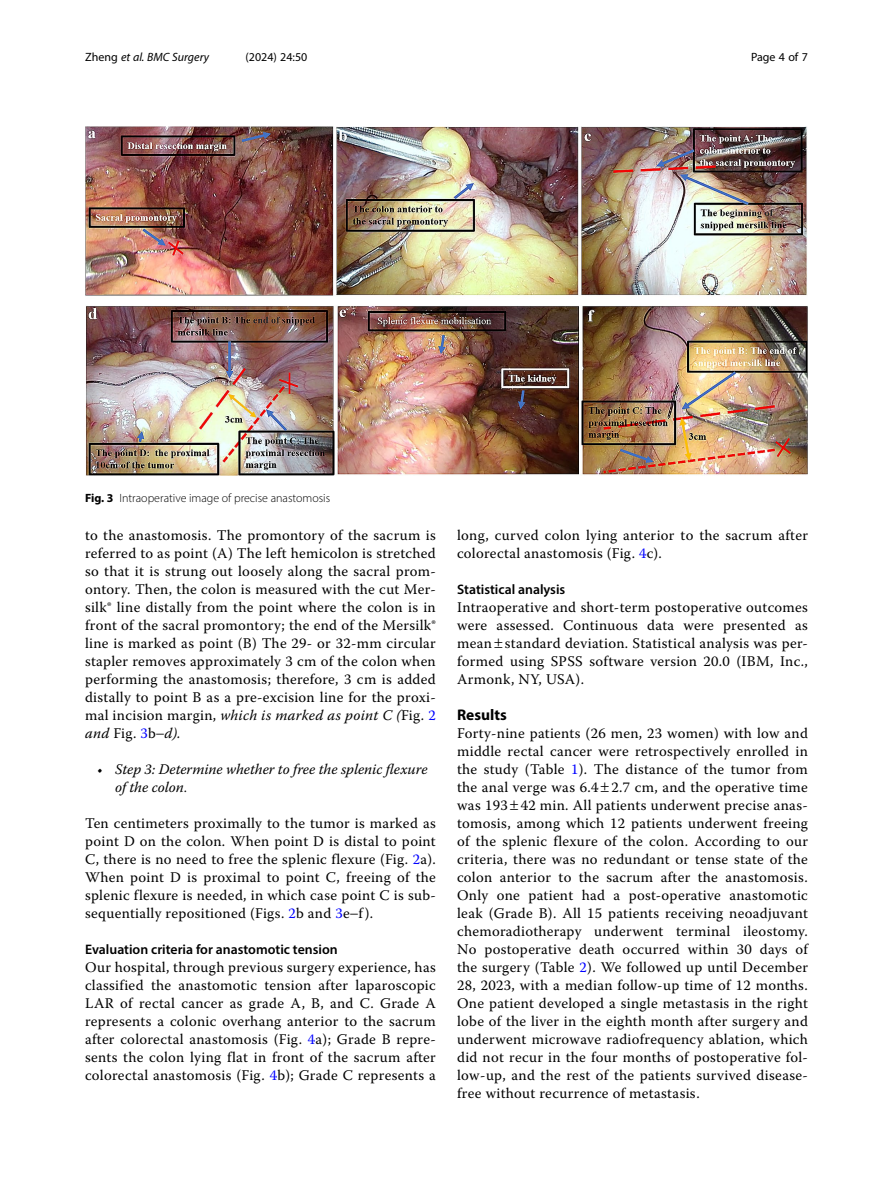
<style>
.page{position:relative;width:893px;height:1191px;background:#fff}
.page>*{position:absolute;margin:0;border:0;box-sizing:border-box;transform-origin:0 0}
.Head_1{font:700 15.45px "Myriad Pro";color:#000}
.Body_Text{font:14.7px/18px "Warnock Pro";letter-spacing:.02em;color:#000;text-align:justify}
.t1{font:italic 14.7px/18px "Warnock Pro";color:#000}
.Head_2{font:600 13.8px "Myriad Pro";color:#000}
.Figure_Caption{font:300 12px "Myriad Pro";color:#000}
.t2{font:italic 12px "Myriad Pro";color:#000}
.t3{font:12px "Myriad Pro";color:#000}
.s1{font-style:normal}
.s2{font-weight:700}
.s3{font-style:italic}
.s4{color:#00f}
.s5{font-weight:300;font-style:normal}
</style>
<div class="page">
<img style="left:85px;top:126px;width:723px;height:349px">
<p class="t2" style="left:85px;top:50px;width:125px"><span class="s1">Zheng</span> et al. BMC Surgery</p>
<p class="t3" style="left:245px;top:50px;width:63px">(2024) 24:50</p>
<p class="t3" style="left:751px;top:50px;width:58px">Page 4 of 7</p>
<p class="Figure_Caption" style="left:85px;top:491px;width:247px"><span class="s2">Fig. 3</span> Intraoperative image of precise anastomosis</p>
<p class="Body_Text" style="left:85px;top:526px;width:352px">to the anastomosis. The promontory of the sacrum is referred to as point (A) The left hemicolon is stretched so that it is strung out loosely along the sacral prom&shy;ontory. Then, the colon is measured with the cut Mer&shy;silk® line distally from the point where the colon is in front of the sacral promontory; the end of the Mersilk® line is marked as point (B) The 29- or 32-mm circular stapler removes approximately 3 cm of the colon when performing the anastomosis; therefore, 3 cm is added distally to point B as a pre-excision line for the proxi&shy;mal incision margin, <span class="s3">which is marked as point C (</span>Fig. <span class="s4">2 </span><span class="s3">and</span> Fig. <span class="s4">3</span>b−<span class="s3">d).</span></p>
<p class="t1" style="left:115px;top:760px;width:314px;text-indent:-18px"><span class="s5">•</span> Step 3: Determine whether to free the splenic flexure of the colon<span class="s5">.</span></p>
<p class="Body_Text" style="left:85px;top:814px;width:352px">Ten centimeters proximally to the tumor is marked as point D on the colon. When point D is distal to point C, there is no need to free the splenic flexure (Fig. <span class="s4">2</span>a).<br>When point D is proximal to point C, freeing of the splenic flexure is needed, in which case point C is sub&shy;sequentially repositioned (Figs. <span class="s4">2</span>b and <span class="s4">3</span>e−f).</p>
<p class="Head_2" style="left:85px;top:941px;width:254px">Evaluation criteria for anastomotic tension</p>
<p class="Body_Text" style="left:85px;top:958px;width:352px">Our hospital, through previous surgery experience, has classified the anastomotic tension after laparoscopic LAR of rectal cancer as grade A, B, and C. Grade A represents a colonic overhang anterior to the sacrum after colorectal anastomosis (Fig. <span class="s4">4</span>a); Grade B repre&shy;sents the colon lying flat in front of the sacrum after colorectal anastomosis (Fig. <span class="s4">4</span>b); Grade C represents a</p>
<p class="Body_Text" style="left:457px;top:526px;width:352px">long, curved colon lying anterior to the sacrum after colorectal anastomosis (Fig. <span class="s4">4</span>c).</p>
<p class="Head_2" style="left:457px;top:581px;width:110px">Statistical analysis</p>
<p class="Body_Text" style="left:457px;top:598px;width:352px">Intraoperative and short-term postoperative outcomes were assessed. Continuous data were presented as mean standard deviation. Statistical analysis was per&shy;formed using SPSS software version 20.0 (IBM, Inc., Armonk, NY, USA).</p>
<p class="Head_1" style="left:457px;top:705px;width:51px">Results</p>
<p class="Body_Text" style="left:457px;top:724px;width:352px">Forty-nine patients (26 men, 23 women) with low and middle rectal cancer were retrospectively enrolled in the study (Table <span class="s4">1</span>). The distance of the tumor from the anal verge was 6.4 2.7 cm, and the operative time was 193 42 min. All patients underwent precise anas&shy;tomosis, among which 12 patients underwent freeing of the splenic flexure of the colon. According to our criteria, there was no redundant or tense state of the colon anterior to the sacrum after the anastomosis.<br>Only one patient had a post-operative anastomotic leak (Grade B). All 15 patients receiving neoadjuvant chemoradiotherapy underwent terminal ileostomy.<br>No postoperative death occurred within 30 days of the surgery (Table <span class="s4">2</span>). We followed up until December 28, 2023, with a median follow-up time of 12 months.<br>One patient developed a single metastasis in the right lobe of the liver in the eighth month after surgery and underwent microwave radiofrequency ablation, which did not recur in the four months of postoperative fol&shy;low-up, and the rest of the patients survived disease&shy;free without recurrence of metastasis.</p>
</div>
